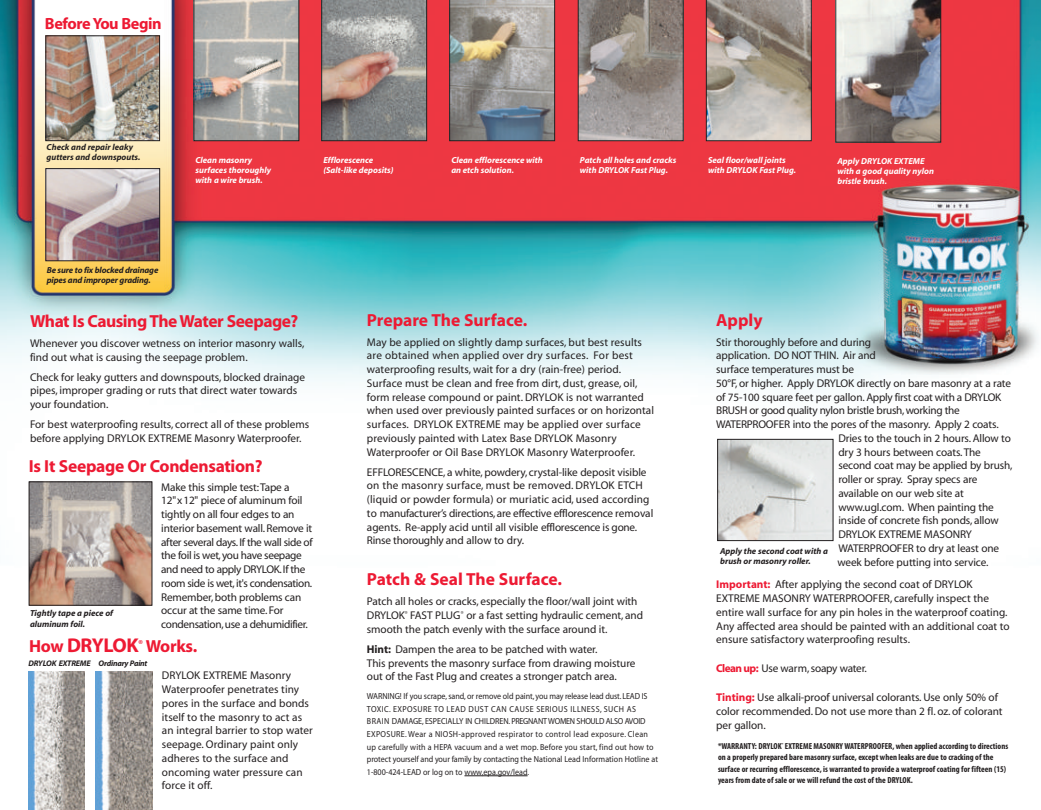
<style>
.page{position:relative;width:1041px;height:810px;background:#fff}
.page>*{position:absolute;margin:0;border:0;box-sizing:border-box;transform-origin:0 0}
.t1{font:700 20px "Myriad";letter-spacing:-.015em;color:#ed1a33}
.t2{font:700 17.5px "Myriad";letter-spacing:-.015em;color:#ed1a33}
.t3{font:700 16.25px "Myriad";letter-spacing:-.03em;color:#ed1a33}
.t4{font:11.25px/13.8px "Myriad";letter-spacing:-.005em;color:#231f20}
.t5{font:11.25px/13.8px "Myriad";letter-spacing:-.025em;color:#231f20}
.t6{font:8.75px/12.6px "Myriad";letter-spacing:.005em;color:#231f20;scale:.92 1}
.t7{font:700 condensed 8.75px/11.2px "Myriad Pro";color:#231f20}
.t8{font:italic 700 8.75px/10px "Myriad";color:#fff}
.t9{font:italic 700 8.75px/10px "Myriad";color:#231f20}
.t10{font:italic 700 8.12px "Myriad";letter-spacing:-.025em;color:#231f20}
.s1{font-size:17.5px}
.s2{font-weight:700}
.s3{font-weight:700;color:#ed1a33}
</style>
<div class="page">
<img style="left:0;top:0;width:1041px;height:810px">
<svg style="left:464px;top:776px;width:63px;height:1px"></svg>
<svg style="left:321px;top:0;width:106px;height:141px;background:#958f8c"></svg>
<svg style="left:194px;top:0;width:105px;height:141px;background:#adaca9"></svg>
<svg style="left:449px;top:0;width:106px;height:141px;background:#929390"></svg>
<svg style="left:706px;top:0;width:105px;height:141px;background:#a69f95"></svg>
<svg style="left:578px;top:0;width:105px;height:141px;background:#928b87"></svg>
<img style="left:719px;top:441px;width:112px;height:98px">
<div style="left:717px;top:439px;width:116px;height:102px;border:1px solid #231f20"></div>
<img style="left:29px;top:671px;width:56px;height:139px">
<img style="left:96px;top:671px;width:56px;height:139px">
<img style="left:47px;top:37px;width:111px;height:102px">
<div style="left:45px;top:35px;width:115px;height:106px;border:1px solid #231f20"></div>
<img style="left:31px;top:484px;width:119px;height:120px">
<div style="left:29px;top:482px;width:123px;height:124px;border:1px solid #231f20"></div>
<img style="left:47px;top:170px;width:111px;height:89px">
<div style="left:45px;top:168px;width:115px;height:93px;border:1px solid #231f20"></div>
<svg style="left:835px;top:0;width:106px;height:142px;background:#999696"></svg>
<h3 class="t3" style="left:45px;top:17px;width:118px">Before You Begin</h3>
<p class="t9" style="left:47px;top:143px;width:95px">Check and repair leaky gutters and downspouts.</p>
<p class="t9" style="left:47px;top:266px;width:113px">Be sure to fix blocked drainage pipes and improper grading.</p>
<p class="t8" style="left:195px;top:156px;width:77px">Clean masonry surfaces thoroughly with a wire brush.</p>
<p class="t8" style="left:451px;top:156px;width:93px">Clean efflorescence with an etch solution.</p>
<p class="t8" style="left:580px;top:156px;width:98px">Patch all holes and cracks with DRYLOK Fast Plug.</p>
<p class="t8" style="left:708px;top:156px;width:90px">Seal floor/wall joints with DRYLOK Fast Plug.</p>
<p class="t8" style="left:323px;top:156px;width:72px">Efflorescence (Salt-like deposits)</p>
<p class="t8" style="left:837px;top:157px;width:98px">Apply DRYLOK EXTEME with a good quality nylon bristle brush.</p>
<h2 class="t2" style="left:30px;top:314px;width:270px">What Is Causing The Water Seepage?</h2>
<p class="t4" style="left:30px;top:337px;width:276px">Whenever you discover wetness on interior masonry walls, find out what is causing the seepage problem.</p>
<p class="t4" style="left:30px;top:371px;width:277px">Check for leaky gutters and downspouts, blocked drainage pipes, improper grading or ruts that direct water towards your foundation.</p>
<p class="t4" style="left:30px;top:418px;width:281px">For best waterproofing results, correct all of these problems before applying DRYLOK EXTREME Masonry Waterproofer.</p>
<p class="t5" style="left:161px;top:481px;width:153px">Make this simple test:Tape a<br>12"x12" piece of aluminum foil tightly on all four edges to an interior basement wall. Remove it after several days.If the wall side of the foil is wet,you have seepage and need to apply DRYLOK.If the room side is wet,it's condensation.<br>Remember, both problems can occur at the same time. For condensation,use a dehumidifier.</p>
<h2 class="t2" style="left:29px;top:459px;width:235px">Is It Seepage Or Condensation?</h2>
<p class="t9" style="left:30px;top:608px;width:85px;line-height:11.2px">Tightly tape a piece of aluminum foil.</p>
<h1 class="t1" style="left:29px;top:638px;width:111px"><span class="s1">How</span> DRYLOK</h1>
<h2 class="t2" style="left:139px;top:640px;width:60px"><sup>®</sup> Works.</h2>
<p class="t10" style="left:29px;top:660px;width:120px">DRYLOK EXTREME Ordinary Paint</p>
<p class="t4" style="left:162px;top:670px;width:152px">DRYLOK EXTREME Masonry<br>Waterproofer penetrates tiny pores in the surface and bonds itself to the masonry to act as an integral barrier to stop water seepage. Ordinary paint only adheres to the surface and oncoming water pressure can force it off.</p>
<h2 class="t2" style="left:367px;top:313px;width:162px">Prepare The Surface.</h2>
<p class="t4" style="left:367px;top:336px;width:289px">May be applied on slightly damp surfaces, but best results are obtained when applied over dry surfaces. For best waterproofing results, wait for a dry (rain-free) period.<br>Surface must be clean and free from dirt, dust, grease, oil, form release compound or paint. DRYLOK is not warranted when used over previously painted surfaces or on horizontal surfaces. DRYLOK EXTREME may be applied over surface previously painted with Latex Base DRYLOK Masonry Waterproofer or Oil Base DRYLOK Masonry Waterproofer.</p>
<p class="t4" style="left:367px;top:466px;width:288px">EFFLORESCENCE, a white, powdery, crystal-like deposit visible on the masonry surface, must be removed. DRYLOK ETCH (liquid or powder formula) or muriatic acid, used according to manufacturer’s directions, are effective efflorescence removal agents. Re-apply acid until all visible efflorescence is gone.<br>Rinse thoroughly and allow to dry.</p>
<h2 class="t2" style="left:367px;top:573px;width:197px">Patch &amp; Seal The Surface.</h2>
<p class="t4" style="left:367px;top:596px;width:278px">Patch all holes or cracks, especially the floor/wall joint with<br>DRYLOK<sup>®</sup> FAST PLUG<sup>®</sup> or a fast setting hydraulic cement, and smooth the patch evenly with the surface around it.</p>
<p class="t4" style="left:367px;top:643px;width:270px"><span class="s2">Hint:</span> Dampen the area to be patched with water.<br>This prevents the masonry surface from drawing moisture out of the Fast Plug and creates a stronger patch area.</p>
<p class="t6" style="left:367px;top:691px;width:318px">WARNING! If you scrape, sand, or remove old paint, you may release lead dust. LEAD IS TOXIC. EXPOSURE TO LEAD DUST CAN CAUSE SERIOUS ILLNESS, SUCH AS BRAIN DAMAGE, ESPECIALLY IN CHILDREN. PREGNANT WOMEN SHOULD ALSO AVOID EXPOSURE. Wear a NIOSH-approved respirator to control lead exposure. Clean up carefully with a HEPA vacuum and a wet mop. Before you start, find out how to protect yourself and your family by contacting the National Lead Information Hotline at 1-800-424-LEAD or log on to www.epa.gov/lead.</p>
<h2 class="t2" style="left:716px;top:313px;width:48px">Apply</h2>
<p class="t4" style="left:716px;top:336px;width:156px">Stir thoroughly before and during</p>
<p class="t4" style="left:716px;top:350px;width:161px">application. DO NOT THIN. Air and</p>
<p class="t4" style="left:716px;top:363px;width:139px">surface temperatures must be</p>
<p class="t4" style="left:716px;top:377px;width:296px">50°F, or higher. Apply DRYLOK directly on bare masonry at a rate</p>
<p class="t5" style="left:716px;top:391px;width:286px">of 75-100 square feet per gallon. Apply first coat with a DRYLOK</p>
<p class="t5" style="left:716px;top:405px;width:245px">BRUSH or good quality nylon bristle brush, working the</p>
<p class="t4" style="left:716px;top:418px;width:284px">WATERPROOFER into the pores of the masonry. Apply 2 coats.</p>
<p class="t4" style="left:838px;top:432px;width:174px">Dries to the touch in 2 hours. Allow to</p>
<p class="t4" style="left:838px;top:446px;width:144px">dry 3 hours between coats.The</p>
<p class="t4" style="left:838px;top:460px;width:176px">second coat may be applied by brush,</p>
<p class="t4" style="left:838px;top:473px;width:141px">roller or spray. Spray specs are</p>
<p class="t4" style="left:838px;top:487px;width:127px">available on our web site at</p>
<p class="t4" style="left:838px;top:501px;width:157px">www.ugl.com. When painting the</p>
<p class="t4" style="left:838px;top:515px;width:162px">inside of concrete fish ponds, allow</p>
<p class="t4" style="left:838px;top:528px;width:135px">DRYLOK EXTREME MASONRY</p>
<p class="t4" style="left:838px;top:542px;width:162px">WATERPROOFER to dry at least one</p>
<p class="t4" style="left:837px;top:556px;width:152px">week before putting into service.</p>
<p class="t4" style="left:716px;top:579px;width:295px"><span class="s3">Important:</span> After applying the second coat of DRYLOK EXTREME MASONRY WATERPROOFER, carefully inspect the entire wall surface for any pin holes in the waterproof coating.<br>Any affected area should be painted with an additional coat to ensure satisfactory waterproofing results.</p>
<p class="t4" style="left:716px;top:663px;width:152px"><span class="s3">Clean up:</span> Use warm, soapy water.</p>
<p class="t4" style="left:716px;top:692px;width:288px"><span class="s3">Tinting:</span> Use alkali-proof universal colorants. Use only 50% of color recommended. Do not use more than 2 fl. oz. of colorant per gallon.</p>
<p class="t9" style="left:720px;top:547px;width:109px">Apply the second coat with a brush or masonry roller.</p>
<p class="t7" style="left:718px;top:741px;width:292px">*WARRANTY: DRYLOK<sup>®</sup> EXTREME MASONRY WATERPROOFER, when applied according to directions on a properly prepared bare masonry surface, except when leaks are due to cracking of the surface or recurring efflorescence, is warranted to provide a waterproof coating for fifteen (15) years from date of sale or we will refund the cost of the DRYLOK.</p>
</div>
